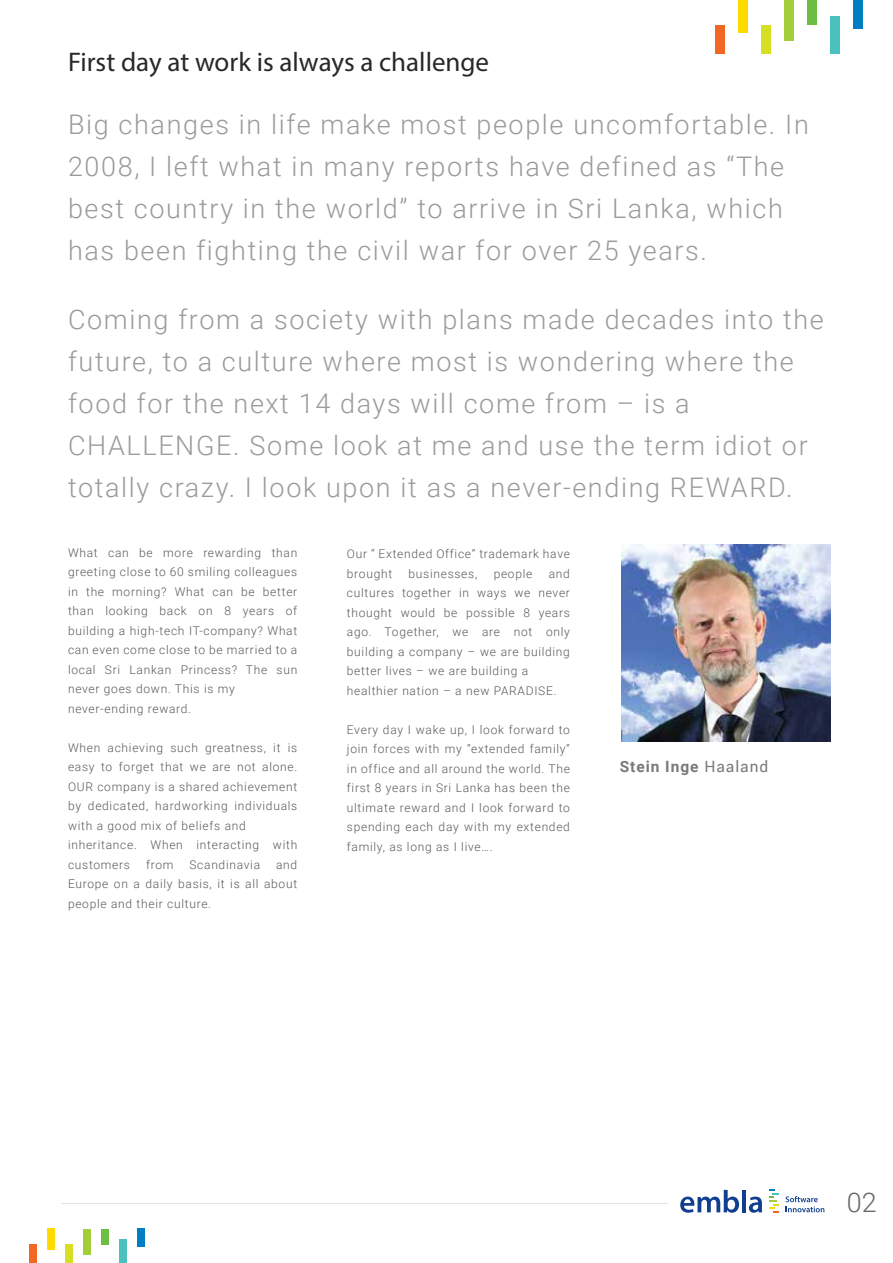
<style>
.page{position:relative;width:893px;height:1263px;background:#fff}
.page>*{position:absolute;margin:0;border:0;box-sizing:border-box;transform-origin:0 0}
.t1{font:300 27px/42px "Roboto";letter-spacing:.06em;color:#9b9b9b}
.t2{font:27px "Myriad Pro";color:#282828}
.t3{font:300 27px "Roboto";color:#666767}
.t4{font:700 15.6px "Roboto";letter-spacing:.06em;color:#787a7c}
.t5{font:300 12px/19.5px "Roboto";letter-spacing:.06em;color:#58595b}
.s1{font-weight:400}
</style>
<div class="page">
<img style="left:621px;top:545px;width:210px;height:196px">
<div style="left:854px;top:0;width:9px;height:29px;background:#007ec3"></div>
<div style="left:831px;top:17px;width:9px;height:37px;background:#4bc1bd"></div>
<div style="left:808px;top:0;width:9px;height:25px;background:#6cbe45"></div>
<div style="left:762px;top:25px;width:9px;height:29px;background:#d7df23"></div>
<div style="left:785px;top:0;width:9px;height:40px;background:#a4ce39"></div>
<div style="left:739px;top:0;width:9px;height:33px;background:#ffdb00"></div>
<div style="left:716px;top:25px;width:9px;height:29px;background:#f26722"></div>
<div style="left:137px;top:1229px;width:7px;height:18px;background:#007ec3"></div>
<div style="left:119px;top:1239px;width:7px;height:24px;background:#4bc1bd"></div>
<div style="left:101px;top:1229px;width:8px;height:15px;background:#6cbe45"></div>
<div style="left:66px;top:1245px;width:7px;height:18px;background:#d7df23"></div>
<div style="left:84px;top:1229px;width:7px;height:25px;background:#a4ce39"></div>
<div style="left:48px;top:1229px;width:7px;height:21px;background:#ffdb00"></div>
<div style="left:30px;top:1245px;width:7px;height:18px;background:#f26722"></div>
<svg style="left:769px;top:1189px;width:10px;height:23px"></svg>
<svg style="left:680px;top:1190px;width:59px;height:23px"></svg>
<hr style="left:742px;top:1190px;width:4px;height:22px;background:#113f8f">
<svg style="left:749px;top:1196px;width:13px;height:17px"></svg>
<svg style="left:785px;top:1196px;width:39px;height:16px"></svg>
<h1 class="t2" style="left:68px;top:45px;width:423px">First day at work is always a challenge</h1>
<h1 class="t1" style="left:68px;top:102px;width:742px">Big changes in life make most people uncomfortable. In 2008, I left what in many reports have defined as “The best country in the world” to arrive in Sri Lanka, which has been fighting the civil war for over 25 years.</h1>
<p class="t1" style="left:68px;top:297px;width:757px">Coming from a society with plans made decades into the future, to a culture where most is wondering where the food for the next 14 days will come from – is a CHALLENGE. Some look at me and use the term idiot or totally crazy. I look upon it as a never-ending REWARD.</p>
<p class="t5" style="left:68px;top:542px;width:231px">What can be more rewarding than greeting close to 60 smiling colleagues in the morning? What can be better than looking back on 8 years of building a high-tech IT-company? What can even come close to be married to a local Sri Lankan Princess? The sun never goes down. This is my never-ending reward.</p>
<p class="t5" style="left:68px;top:737px;width:231px">When achieving such greatness, it is easy to forget that we are not alone.<br>OUR company is a shared achievement by dedicated, hardworking individuals with a good mix of beliefs and inheritance. When interacting with customers</p>
<p class="t5" style="left:146px;top:854px;width:29px">from</p>
<p class="t5" style="left:189px;top:854px;width:72px">Scandinavia</p>
<p class="t5" style="left:68px;top:854px;width:231px;text-align:justify;text-indent:208px">and Europe on a daily basis, it is all about people and their culture.</p>
<p class="t5" style="left:347px;top:544px;width:225px">Our “ Extended Office” trademark have brought</p>
<p class="t5" style="left:347px;top:563px;width:225px;text-indent:202px">and cultures together in ways we never thought would be possible 8 years ago. Together, we are not only building a company – we are building better lives – we are building a healthier nation – a new PARADISE.</p>
<p class="t5" style="left:347px;top:719px;width:225px;text-align:justify">Every day I wake up, I look forward to join forces with my “extended family” in office and all around the world. The first 8 years in Sri Lanka has been the ultimate reward and I look forward to spending each day with my extended family, as long as I live….</p>
<p class="t5" style="left:409px;top:563px;width:70px">businesses,</p>
<p class="t5" style="left:494px;top:563px;width:40px">people</p>
<h2 class="t4" style="left:620px;top:755px;width:150px">Stein Inge <span class="s1">Haaland</span></h2>
<h1 class="t3" style="left:847px;top:1184px;width:31px">02</h1>
</div>
